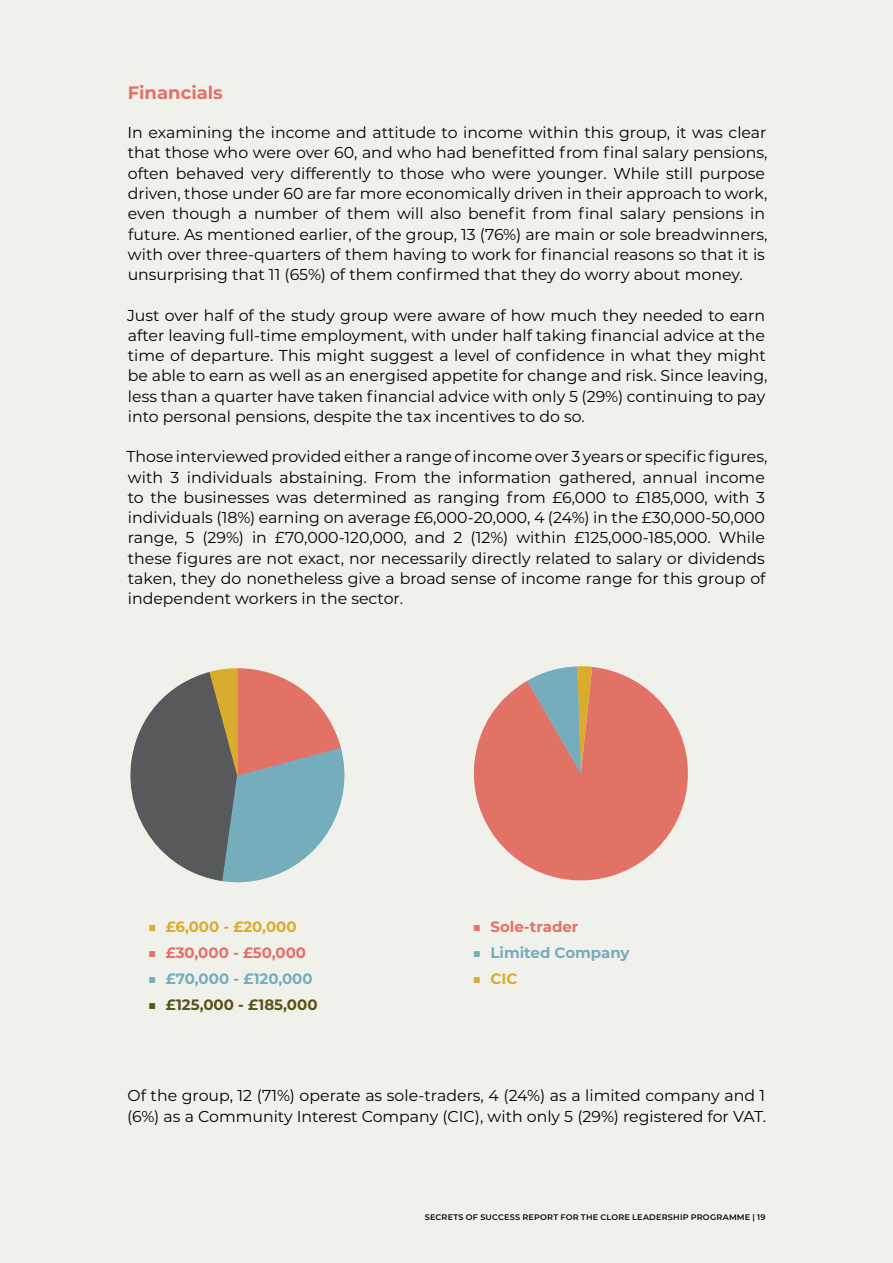
<style>
.page{position:relative;width:893px;height:1263px;background:#f1f1ec}
.page>*{position:absolute;margin:0;border:0;box-sizing:border-box;transform-origin:0 0}
.t1{font:700 18px "Montserrat";color:#e27166}
.t2{font:15.75px/20.2px "Montserrat";color:#000}
.t3{font:700 15px "Montserrat";color:#76adbc}
.t4{font:700 15px "Montserrat";color:#e27166}
.t5{font:700 15px "Montserrat";color:#dbac2c}
.t6{font:700 15px "Montserrat";color:#585414}
.t7{font:600 8.1px "Montserrat";letter-spacing:.025em;color:#000}
</style>
<div class="page">
<svg style="left:130px;top:668px;width:215px;height:215px"></svg>
<svg style="left:474px;top:667px;width:214px;height:214px;fill:#e27166"></svg>
<svg style="left:527px;top:666px;width:65px;height:108px;background:#b69588"></svg>
<p class="t1" style="left:128px;top:80px;width:96px">Financials</p>
<p class="t2" style="left:128px;top:122px;width:641px">In examining the income and attitude to income within this group, it was clear that those who were over 60, and who had benefitted from final salary pensions, often behaved very differently to those who were younger. While still purpose driven, those under 60 are far more economically driven in their approach to work, even though a number of them will also benefit from final salary pensions in future. As mentioned earlier, of the group, 13 (76%) are main or sole breadwinners, with over three-quarters of them having to work for financial reasons so that it is unsurprising that 11 (65%) of them confirmed that they do worry about money.</p>
<p class="t2" style="left:127px;top:304px;width:642px">Just over half of the study group were aware of how much they needed to earn after leaving full-time employment, with under half taking financial advice at the time of departure. This might suggest a level of confidence in what they might be able to earn as well as an energised appetite for change and risk. Since leaving, less than a quarter have taken financial advice with only 5 (29%) continuing to pay into personal pensions, despite the tax incentives to do so.</p>
<p class="t2" style="left:126px;top:446px;width:642px">Those interviewed provided either a range of income over 3 years or specific figures, with 3 individuals abstaining. From the information gathered, annual income to the businesses was determined as ranging from £6,000 to £185,000, with 3 individuals (18%) earning on average £6,000-20,000, 4 (24%) in the £30,000-50,000 range, 5 (29%) in £70,000-120,000, and 2 (12%) within £125,000-185,000. While these figures are not exact, nor necessarily directly related to salary or dividends taken, they do nonetheless give a broad sense of income range for this group of independent workers in the sector.</p>
<p class="t5" style="left:148px;top:916px;width:150px">■ £6,000 - £20,000</p>
<p class="t4" style="left:148px;top:942px;width:160px">■ £30,000 - £50,000</p>
<p class="t3" style="left:148px;top:968px;width:166px">■ £70,000 - £120,000</p>
<p class="t6" style="left:148px;top:994px;width:171px">■ £125,000 - £185,000</p>
<p class="t4" style="left:473px;top:916px;width:107px">■ Sole-trader</p>
<p class="t3" style="left:473px;top:942px;width:158px">■ Limited Company</p>
<p class="t5" style="left:473px;top:968px;width:46px">■ CIC</p>
<p class="t2" style="left:127px;top:1085px;width:640px">Of the group, 12 (71%) operate as sole-traders, 4 (24%) as a limited company and 1 (6%) as a Community Interest Company (CIC), with only 5 (29%) registered for VAT.</p>
<p class="t7" style="left:425px;top:1211px;width:342px">SECRETS OF SUCCESS REPORT FOR THE CLORE LEADERSHIP PROGRAMME | 19</p>
</div>
